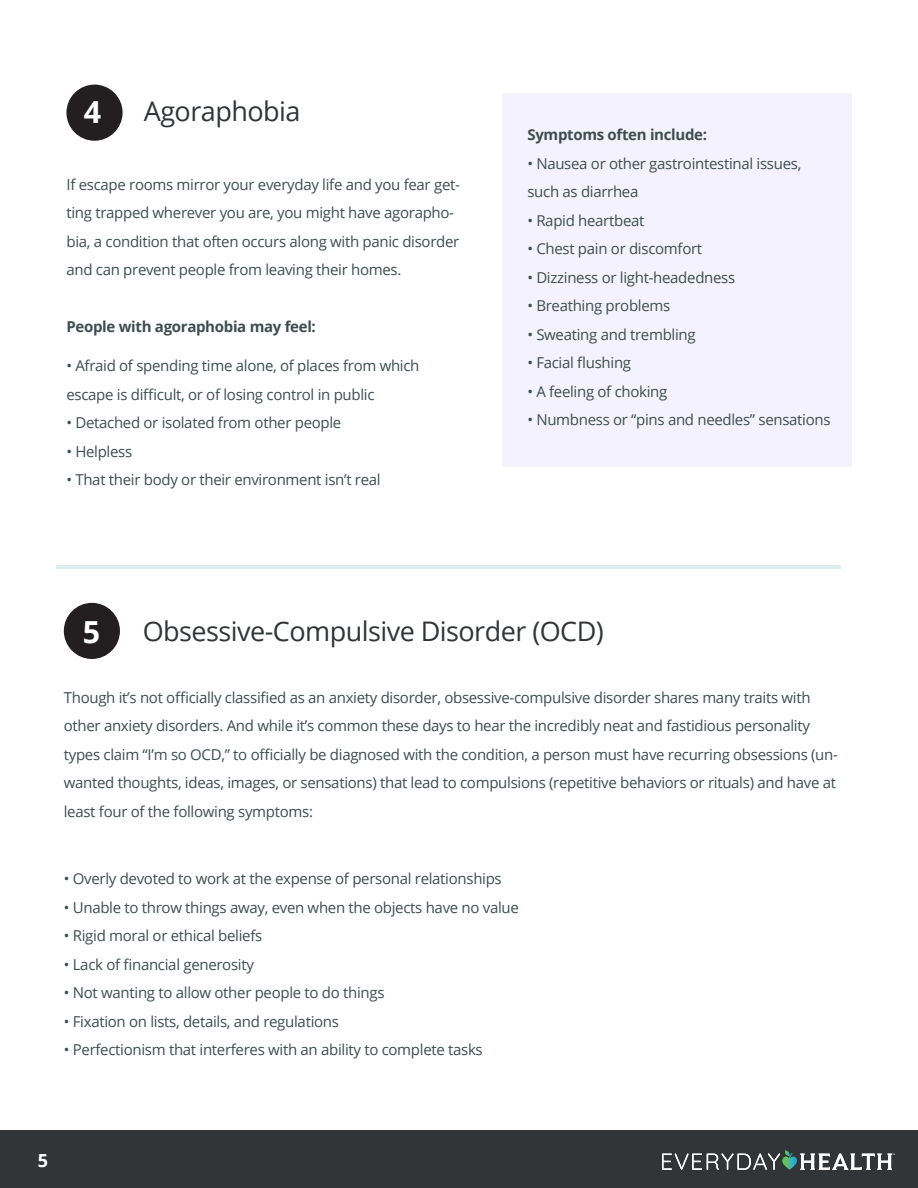
<style>
.page{position:relative;width:918px;height:1188px;background:#fff}
.page>*{position:absolute;margin:0;border:0;box-sizing:border-box;transform-origin:0 0}
.t1{font:700 30.45px "Open Sans";color:#fff}
.t2{font:27px "Open Sans";letter-spacing:-.02em;color:#313538}
.t3{font:700 18px "Open Sans";color:#fff}
.t4{font:15px/28.5px "Open Sans";letter-spacing:-.02em;color:#3d4d4f}
.t5{font:700 15px "Open Sans";letter-spacing:-.02em;color:#3d4d4f}
</style>
<div class="page">
<div style="left:502px;top:94px;width:350px;height:373px;background:#f5f2ff"></div>
<div style="left:0;top:1130px;width:918px;height:58px;background:#313538"></div>
<svg style="left:662px;top:1150px;width:233px;height:20px"></svg>
<hr style="left:56px;top:565px;width:784px;height:4px;background:#dbeef2">
<div style="left:64px;top:603px;width:56px;height:56px;background:#231f20;border-radius:50%"></div>
<div style="left:66px;top:85px;width:57px;height:56px;background:#231f20;border-radius:50%"></div>
<p class="t1" style="left:84px;top:91px;width:19px">4</p>
<p class="t2" style="left:144px;top:93px;width:158px">Agoraphobia</p>
<p class="t4" style="left:66px;top:170px;width:395px">If escape rooms mirror your everyday life and you fear get&shy;ting trapped wherever you are, you might have agorapho&shy;bia, a condition that often occurs along with panic disorder and can prevent people from leaving their homes.</p>
<p class="t5" style="left:66px;top:316px;width:251px">People with agoraphobia may feel:</p>
<p class="t4" style="left:66px;top:351px;width:355px">• Afraid of spending time alone, of places from which escape is difficult, or of losing control in public</p>
<p class="t4" style="left:66px;top:408px;width:276px">• Detached or isolated from other people</p>
<p class="t4" style="left:66px;top:437px;width:67px">• Helpless</p>
<p class="t4" style="left:66px;top:465px;width:316px">• That their body or their environment isn’t real</p>
<p class="t5" style="left:527px;top:124px;width:181px">Symptoms often include:</p>
<p class="t4" style="left:527px;top:149px;width:275px">• Nausea or other gastrointestinal issues, such as diarrhea</p>
<p class="t4" style="left:527px;top:206px;width:119px">• Rapid heartbeat</p>
<p class="t4" style="left:527px;top:234px;width:176px">• Chest pain or discomfort</p>
<p class="t4" style="left:527px;top:263px;width:209px">• Dizziness or light-headedness</p>
<p class="t4" style="left:527px;top:291px;width:144px">• Breathing problems</p>
<p class="t4" style="left:527px;top:320px;width:170px">• Sweating and trembling</p>
<p class="t4" style="left:527px;top:348px;width:105px">• Facial flushing</p>
<p class="t4" style="left:527px;top:377px;width:142px">• A feeling of choking</p>
<p class="t4" style="left:527px;top:405px;width:305px">• Numbness or “pins and needles” sensations</p>
<p class="t1" style="left:83px;top:610px;width:19px">5</p>
<p class="t2" style="left:143px;top:612px;width:463px">Obsessive-Compulsive Disorder (OCD)</p>
<p class="t4" style="left:64px;top:683px;width:776px">Though it’s not officially classified as an anxiety disorder, obsessive-compulsive disorder shares many traits with other anxiety disorders. And while it’s common these days to hear the incredibly neat and fastidious personality types claim “I’m so OCD,” to officially be diagnosed with the condition, a person must have recurring obsessions (un&shy;wanted thoughts, ideas, images, or sensations) that lead to compulsions (repetitive behaviors or rituals) and have at least four of the following symptoms:</p>
<p class="t4" style="left:64px;top:864px;width:439px">• Overly devoted to work at the expense of personal relationships</p>
<p class="t4" style="left:64px;top:893px;width:457px">• Unable to throw things away, even when the objects have no value</p>
<p class="t4" style="left:64px;top:921px;width:200px">• Rigid moral or ethical beliefs</p>
<p class="t4" style="left:64px;top:950px;width:192px">• Lack of financial generosity</p>
<p class="t4" style="left:64px;top:978px;width:322px">• Not wanting to allow other people to do things</p>
<p class="t4" style="left:64px;top:1007px;width:277px">• Fixation on lists, details, and regulations</p>
<p class="t4" style="left:64px;top:1035px;width:420px">• Perfectionism that interferes with an ability to complete tasks</p>
<p class="t3" style="left:38px;top:1148px;width:12px">5</p>
</div>
